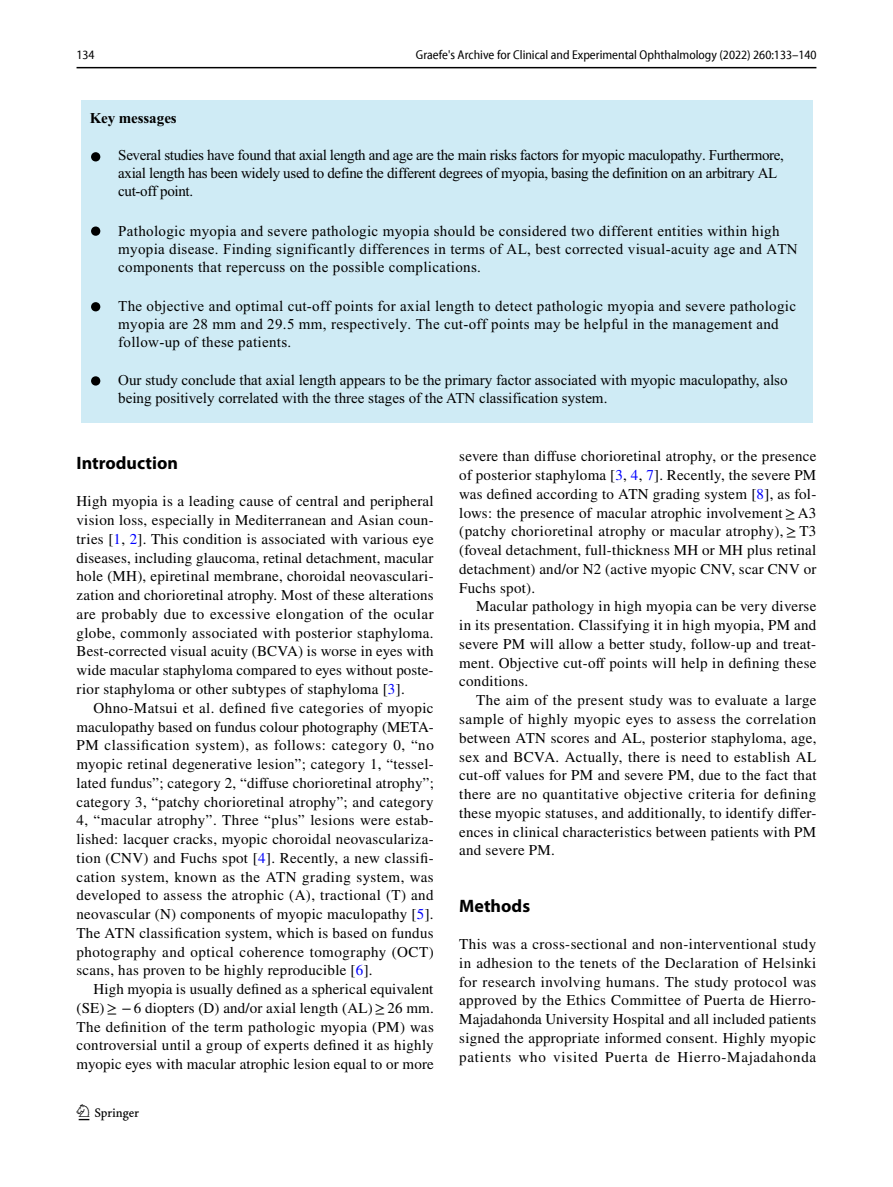
<style>
.page{position:relative;width:893px;height:1187px;background:#fff}
.page>*{position:absolute;margin:0;border:0;box-sizing:border-box;transform-origin:0 0}
.t1{font:22.5px "Springnew Regular 2";color:#000}
.t2{font:700 18px "Myriad Pro";color:#000}
.t3{font:15px/18.8px "STIX";letter-spacing:.02em;color:#000;text-align:justify}
.t4{font:15px/18px "Times New Roman";letter-spacing:.02em;color:#000}
.t5{font:15px/18px "Times New Roman";letter-spacing:-.02em;color:#000}
.t6{font:15px/18px "Times New Roman";color:#000}
.t7{font:700 15px "Times New Roman";letter-spacing:-.005em;color:#000}
.t8{font:semi-condensed 12.75px "Myriad Pro Unic";color:#000}
.s1{color:#00f}
</style>
<div class="page">
<hr style="left:77px;top:67px;width:739px;height:1px;background:#000">
<div style="left:81px;top:100px;width:731px;height:323px;background:#cfebf5"></div>
<svg style="left:91px;top:152px;width:9px;height:9px"></svg>
<svg style="left:91px;top:226px;width:9px;height:10px"></svg>
<svg style="left:91px;top:302px;width:9px;height:9px"></svg>
<svg style="left:91px;top:376px;width:9px;height:9px"></svg>
<p class="t8" style="left:77px;top:50px;width:20px">134</p>
<p class="t8" style="left:416px;top:50px;width:402px">Graefe's Archive for Clinical and Experimental Ophthalmology (2022) 260:133–140</p>
<p class="t7" style="left:90px;top:107px;width:88px">Key messages</p>
<p class="t5" style="left:118px;top:147px;width:667px">Several studies have found that axial length and age are the main risks factors for myopic maculopathy. Furthermore, axial length has been widely used to define the different degrees of myopia, basing the definition on an arbitrary AL cut-off point.</p>
<p class="t4" style="left:118px;top:223px;width:681px">Pathologic myopia and severe pathologic myopia should be considered two different entities within high myopia disease. Finding significantly differences in terms of AL, best corrected visual-acuity age and ATN components that repercuss on the possible complications.</p>
<p class="t4" style="left:118px;top:298px;width:679px">The objective and optimal cut-off points for axial length to detect pathologic myopia and severe pathologic myopia are 28 mm and 29.5 mm, respectively. The cut-off points may be helpful in the management and follow-up of these patients.</p>
<p class="t6" style="left:118px;top:372px;width:671px">Our study conclude that axial length appears to be the primary factor associated with myopic maculopathy, also being positively correlated with the three stages of the ATN classification system.</p>
<p class="t2" style="left:77px;top:451px;width:103px">Introduction</p>
<p class="t3" style="left:77px;top:493px;width:359px">High myopia is a leading cause of central and peripheral vision loss, especially in Mediterranean and Asian coun&shy;tries [<span class="s1">1</span>, <span class="s1">2</span>]. This condition is associated with various eye diseases, including glaucoma, retinal detachment, macular hole (MH), epiretinal membrane, choroidal neovasculari&shy;zation and chorioretinal atrophy. Most of these alterations are probably due to excessive elongation of the ocular globe, commonly associated with posterior staphyloma.<br>Best-corrected visual acuity (BCVA) is worse in eyes with wide macular staphyloma compared to eyes without poste&shy;rior staphyloma or other subtypes of staphyloma [<span class="s1">3</span>].</p>
<p class="t3" style="left:77px;top:699px;width:359px;text-indent:17px">Ohno-Matsui et al. defined five categories of myopic maculopathy based on fundus colour photography (META-PM classification system), as follows: category 0, “no myopic retinal degenerative lesion”; category 1, “tessel&shy;lated fundus”; category 2, “diffuse chorioretinal atrophy”; category 3, “patchy chorioretinal atrophy”; and category 4, “macular atrophy”. Three “plus” lesions were estab&shy;lished: lacquer cracks, myopic choroidal neovasculariza&shy;tion (CNV) and Fuchs spot [<span class="s1">4</span>]. Recently, a new classifi&shy;cation system, known as the ATN grading system, was developed to assess the atrophic (A), tractional (T) and neovascular (N) components of myopic maculopathy [<span class="s1">5</span>].<br>The ATN classification system, which is based on fundus photography and optical coherence tomography (OCT) scans, has proven to be highly reproducible [<span class="s1">6</span>].</p>
<p class="t3" style="left:77px;top:980px;width:359px;text-indent:17px">High myopia is usually defined as a spherical equivalent (SE)≥ −6 diopters (D) and/or axial length (AL)≥26 mm.<br>The definition of the term pathologic myopia (PM) was controversial until a group of experts defined it as highly myopic eyes with macular atrophic lesion equal to or more</p>
<h1 class="t1" style="left:79px;top:1104px;width:62px">1 3</h1>
<p class="t3" style="left:459px;top:448px;width:359px">severe than diffuse chorioretinal atrophy, or the presence of posterior staphyloma [<span class="s1">3</span>, <span class="s1">4</span>, <span class="s1">7</span>]. Recently, the severe PM was defined according to ATN grading system [<span class="s1">8</span>], as fol&shy;lows: the presence of macular atrophic involvement≥ A3 (patchy chorioretinal atrophy or macular atrophy), ≥ T3 (foveal detachment, full-thickness MH or MH plus retinal detachment) and/or N2 (active myopic CNV, scar CNV or Fuchs spot).</p>
<p class="t3" style="left:459px;top:598px;width:359px;text-indent:17px">Macular pathology in high myopia can be very diverse in its presentation. Classifying it in high myopia, PM and severe PM will allow a better study, follow-up and treat&shy;ment. Objective cut-off points will help in defining these conditions.</p>
<p class="t3" style="left:459px;top:691px;width:359px;text-indent:17px">The aim of the present study was to evaluate a large sample of highly myopic eyes to assess the correlation between ATN scores and AL, posterior staphyloma, age, sex and BCVA. Actually, there is need to establish AL cut-off values for PM and severe PM, due to the fact that there are no quantitative objective criteria for defining these myopic statuses, and additionally, to identify differ&shy;ences in clinical characteristics between patients with PM and severe PM.</p>
<p class="t2" style="left:459px;top:893px;width:72px">Methods</p>
<p class="t3" style="left:459px;top:935px;width:359px">This was a cross-sectional and non-interventional study in adhesion to the tenets of the Declaration of Helsinki for research involving humans. The study protocol was approved by the Ethics Committee of Puerta de Hierro-Majadahonda University Hospital and all included patients signed the appropriate informed consent. Highly myopic patients who visited Puerta de Hierro-Majadahonda</p>
</div>
